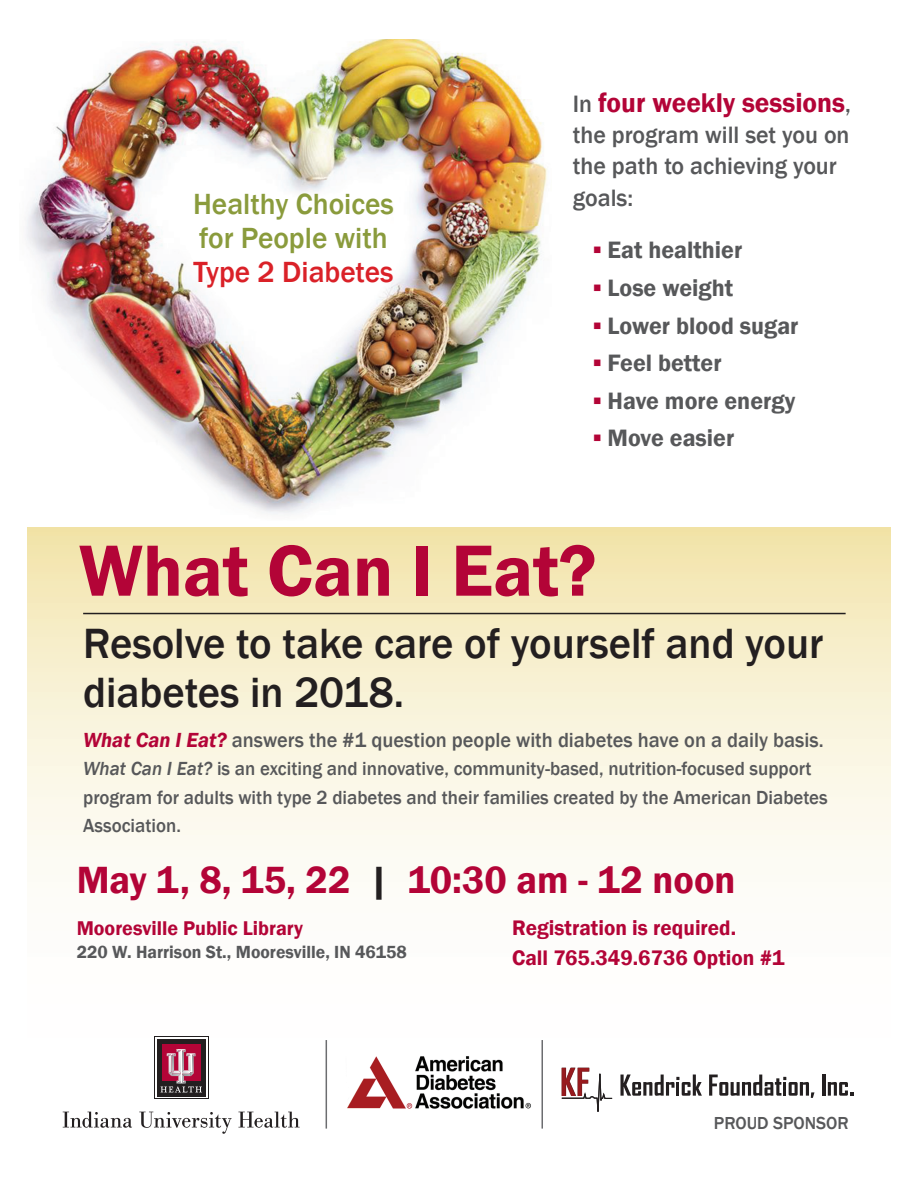
<style>
.page{position:relative;width:918px;height:1188px;background:#fff}
.page>*{position:absolute;margin:0;border:0;box-sizing:border-box;transform-origin:0 0}
.t1{font:600 75px "Franklin Gothic";color:#b30437}
.t2{font:500 43.5px/49.5px "Franklin Gothic";color:#231f20}
.t3{font:600 39px "Franklin Gothic";color:#b30437}
.t4{font:700 36.9px "Agency FB";color:#981a1e}
.t5{font:500 30px/33.9px "Franklin Gothic";color:#8a9b3c}
.t6{font:500 30px "Franklin Gothic";color:#da2128}
.t7{font:600 27.9px "Franklin Gothic";color:#b30437}
.t8{font:600 24.45px "Franklin Gothic";color:#57585a}
.t9{font:500 24.45px/31.3px "Franklin Gothic";color:#57585a}
.t10{font:600 21.6px/29.8px "Franklin Gothic";color:#b30437}
.t11{font:500 21px "Franklin Gothic";color:#57585a}
.t12{font:600 20.4px "Franklin Gothic";color:#b30437}
.t13{font:500 19.5px/28.5px "Franklin Gothic";color:#57585a}
.t14{font:600 18px "Franklin Gothic";color:#57585a}
.t15{font:500 17.85px "Franklin Gothic";color:#57585a}
.s1{font-weight:500;font-size:24.45px;color:#57585a}
.s2{color:#b30437}
.s3{font-weight:600;font-style:italic;color:#b30437}
.s4{font-style:italic}
.s5{color:#231f20}
</style>
<div class="page">
<svg style="left:27px;top:527px;width:864px;height:568px"></svg>
<hr style="left:83px;top:613px;width:763px;height:1px;background:#231f20">
<svg style="left:154px;top:1037px;width:54px;height:62px"></svg>
<svg style="left:155px;top:1037px;width:52px;height:61px"></svg>
<div style="left:157px;top:1039px;width:49px;height:57px;background:#231f20"></div>
<div style="left:162px;top:1044px;width:39px;height:37px;background:#b30437"></div>
<svg style="left:160px;top:1049px;width:42px;height:43px"></svg>
<svg style="left:63px;top:1112px;width:69px;height:16px"></svg>
<svg style="left:139px;top:1112px;width:93px;height:22px"></svg>
<svg style="left:238px;top:1112px;width:62px;height:16px"></svg>
<hr style="left:326px;top:1040px;width:1px;height:89px;background:#6c6d70">
<hr style="left:542px;top:1040px;width:1px;height:89px;background:#6c6d70">
<hr style="left:822px;top:1075px;width:3px;height:21px;background:#231f20">
<svg style="left:828px;top:1082px;width:25px;height:14px"></svg>
<svg style="left:620px;top:1074px;width:82px;height:22px"></svg>
<svg style="left:709px;top:1075px;width:105px;height:23px"></svg>
<svg style="left:561px;top:1063px;width:51px;height:49px"></svg>
<img style="left:345px;top:1050px;width:188px;height:59px">
<img style="left:26px;top:39px;width:521px;height:475px">
<h3 class="t5" style="left:193px;top:188px;width:202px">Healthy Choices for People with</h3>
<h3 class="t6" style="left:194px;top:254px;width:201px">Type 2 Diabetes</h3>
<h3 class="t7" style="left:573px;top:85px;width:280px"><span class="s1">In</span> four weekly sessions<span class="s1">,</span></h3>
<p class="t9" style="left:573px;top:119px;width:278px">the program will set you on the path to achieving your goals:</p>
<p class="t8" style="left:593px;top:235px;width:151px"><span class="s2">▪</span> Eat healthier</p>
<p class="t8" style="left:593px;top:273px;width:142px"><span class="s2">▪</span> Lose weight</p>
<p class="t8" style="left:593px;top:310px;width:207px"><span class="s2">▪</span> Lower blood sugar</p>
<p class="t8" style="left:593px;top:348px;width:130px"><span class="s2">▪</span> Feel better</p>
<p class="t8" style="left:593px;top:386px;width:204px"><span class="s2">▪</span> Have more energy</p>
<p class="t8" style="left:593px;top:423px;width:143px"><span class="s2">▪</span> Move easier</p>
<h1 class="t1" style="left:79px;top:524px;width:519px">What Can I Eat?</h1>
<h2 class="t2" style="left:83px;top:619px;width:742px">Resolve to take care of yourself and your diabetes in 2018.</h2>
<p class="t11" style="left:83px;top:727px;width:742px"><span class="s3">What Can I Eat?</span> answers the #1 question people with diabetes have on a daily basis.</p>
<p class="t13" style="left:83px;top:755px;width:746px"><span class="s4">What can I eat?</span> is an exciting and innovative, community-based, nutrition-focused support program for adults with type 2 diabetes and their families created by the American Diabetes<br>Association.</p>
<h3 class="t3" style="left:77px;top:856px;width:660px">May 1, 8, 15, 22 <span class="s5">|</span> 10:30 am - 12 noon</h3>
<p class="t12" style="left:77px;top:915px;width:228px">Mooresville Public Library</p>
<p class="t14" style="left:77px;top:941px;width:332px">220 W. Harrison St., Mooresville, IN 46158</p>
<p class="t10" style="left:512px;top:913px;width:274px">Registration is required.<br>Call 765.349.6736 Option #1</p>
<h3 class="t4" style="left:560px;top:1059px;width:31px">KF</h3>
<p class="t15" style="left:714px;top:1112px;width:136px">PROUD SPONSOR</p>
</div>
